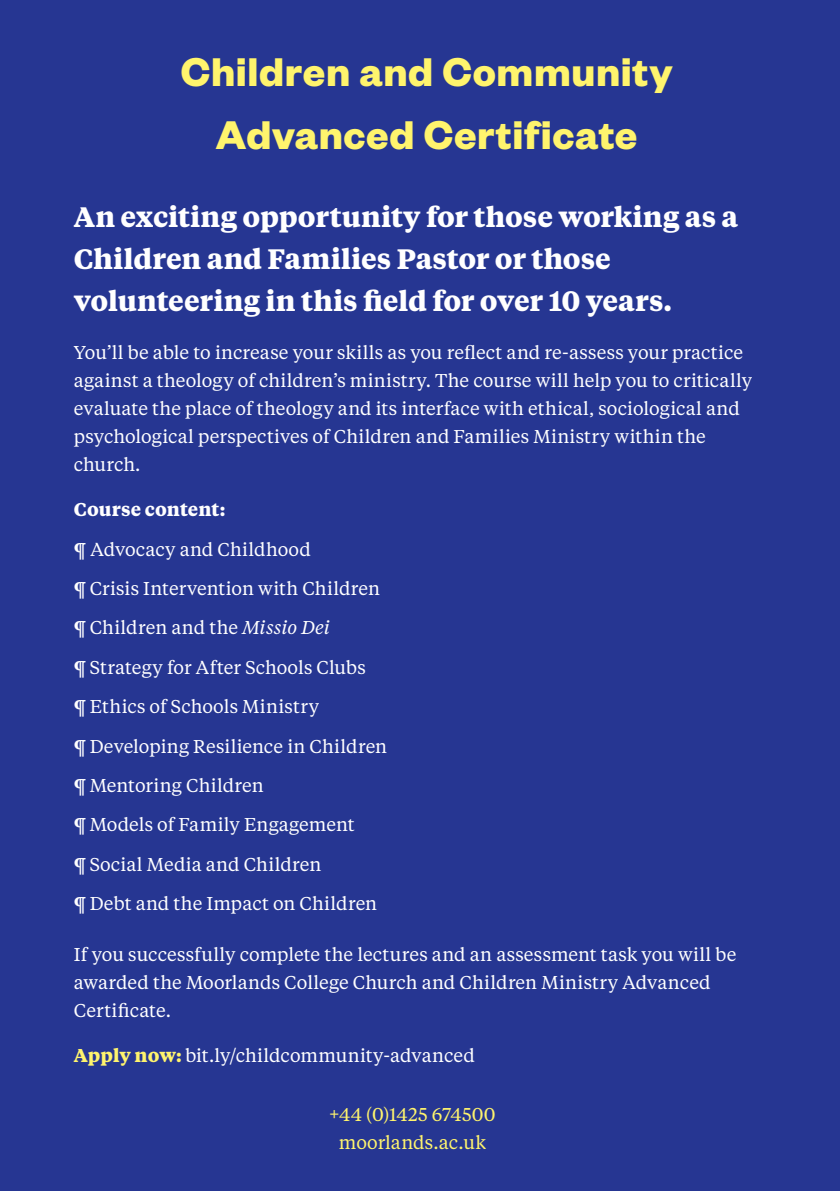
<style>
.page{position:relative;width:840px;height:1191px;background:#fff}
.page>*{position:absolute;margin:0;border:0;box-sizing:border-box;transform-origin:0 0}
.t1{font:700 44px "Founders Grotesk";letter-spacing:.015em;color:#fff46d}
.t2{font:700 28px/42px "Tiempos Text";color:#fff}
.t3{font:18.4px/28px "Tiempos Text";letter-spacing:.005em;color:#fff}
.t4{font:18.4px "Tiempos Text";color:#fff46d}
.t5{font:700 18.4px "Tiempos Text";letter-spacing:.005em;color:#fff}
.s1{font-weight:700}
.s2{font-style:italic}
.s3{font-weight:700;color:#fff46d}
</style>
<div class="page">
<div style="left:0;top:0;width:839px;height:1191px;background:#263692"></div>
<p class="t1" style="left:181px;top:44px;width:493px">Children and Community</p>
<p class="t1" style="left:216px;top:107px;width:423px">Advanced Certificate</p>
<p class="t2" style="left:74px;top:194px;width:665px">An exciting opportunity for those working as a<br>Children and Families Pastor or those volunteering in this field for over 10 years.</p>
<p class="t3" style="left:74px;top:338px;width:679px">You’ll be able to increase your skills as you reflect and re-assess your practice against a theology of children’s ministry. The course will help you to critically evaluate the place of theology and its interface with ethical, sociological and psychological perspectives of Children and Families Ministry within the church.</p>
<p class="t5" style="left:74px;top:497px;width:153px">Course content:</p>
<p class="t3" style="left:74px;top:534px;width:238px"><span class="s1">¶</span> Advocacy and Childhood</p>
<p class="t3" style="left:74px;top:574px;width:307px"><span class="s1">¶</span> Crisis Intervention with Children</p>
<p class="t3" style="left:74px;top:613px;width:258px"><span class="s1">¶</span> Children and the <span class="s2">Missio Dei</span></p>
<p class="t3" style="left:74px;top:652px;width:293px"><span class="s1">¶</span> Strategy for After Schools Clubs</p>
<p class="t3" style="left:74px;top:692px;width:247px"><span class="s1">¶</span> Ethics of Schools Ministry</p>
<p class="t3" style="left:74px;top:731px;width:315px"><span class="s1">¶</span> Developing Resilience in Children</p>
<p class="t3" style="left:74px;top:770px;width:191px"><span class="s1">¶</span> Mentoring Children</p>
<p class="t3" style="left:74px;top:810px;width:282px"><span class="s1">¶</span> Models of Family Engagement</p>
<p class="t3" style="left:74px;top:849px;width:249px"><span class="s1">¶</span> Social Media and Children</p>
<p class="t3" style="left:74px;top:888px;width:305px"><span class="s1">¶</span> Debt and the Impact on Children</p>
<p class="t3" style="left:74px;top:939px;width:663px">If you successfully complete the lectures and an assessment task you will be awarded the Moorlands College Church and Children Ministry Advanced<br>Certificate.</p>
<p class="t3" style="left:74px;top:1040px;width:402px"><span class="s3">Apply now:</span> bit.ly/childcommunity-advanced</p>
<p class="t4" style="left:329px;top:1101px;width:168px">+44 (0)1425 674500</p>
<p class="t4" style="left:339px;top:1129px;width:148px">moorlands.ac.uk</p>
</div>
